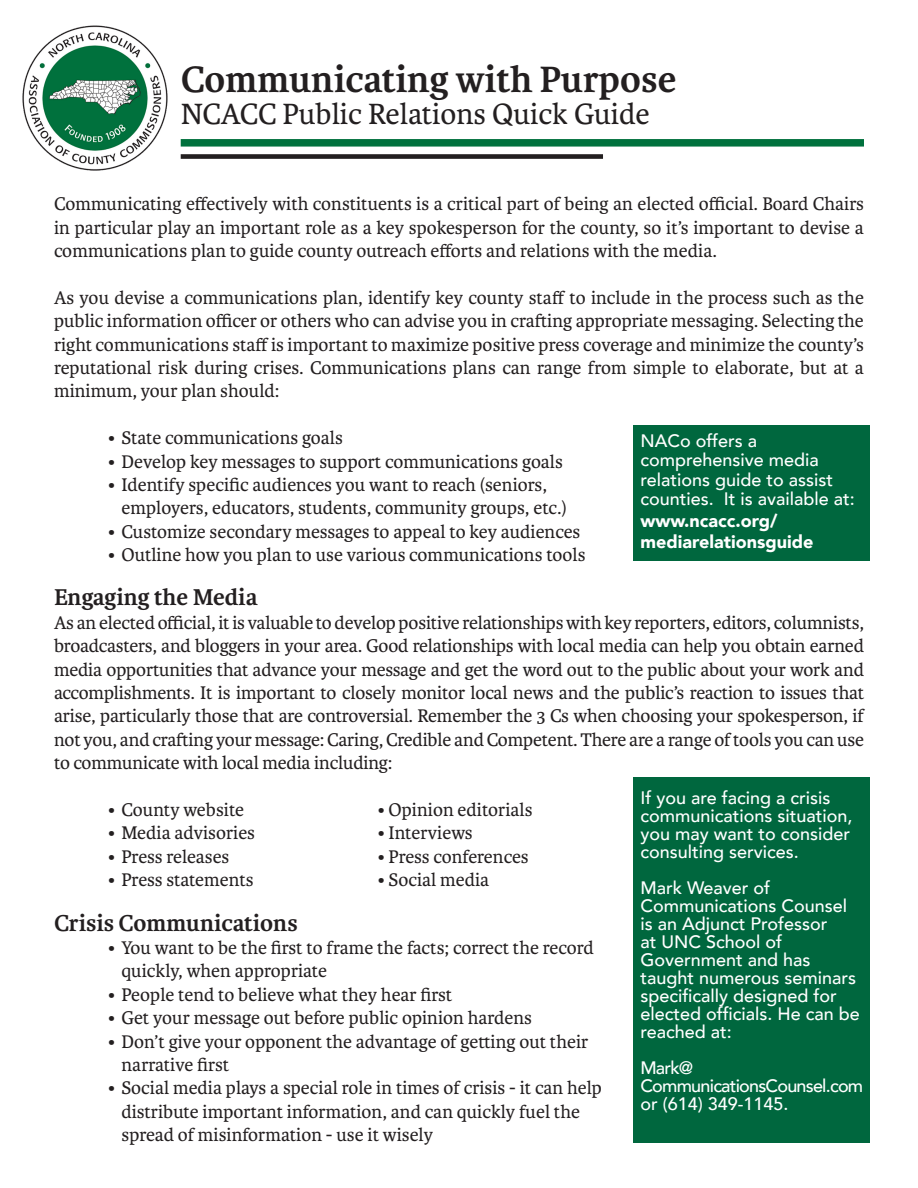
<style>
.page{position:relative;width:918px;height:1188px;background:#fff}
.page>*{position:absolute;margin:0;border:0;box-sizing:border-box;transform-origin:0 0}
.t1{font:700 39px "Karmina";color:#231f20}
.t2{font:31.2px "Karmina";color:#231f20}
.t3{font:700 24.3px "Karmina";color:#231f20}
.t4{font:19.5px/23.4px "Karmina";color:#231f20}
.t5{font:500 18px/18px "Avenir";color:#fff}
.t6{font:500 18px/18px "Avenir";letter-spacing:-.045em;color:#fff}
.t7{font:900 18px/21.6px "Avenir";color:#fff}
</style>
<div class="page">
<div style="left:181px;top:139px;width:683px;height:8px;background:#00713d"></div>
<div style="left:181px;top:154px;width:422px;height:5px;background:#231f20"></div>
<img style="left:22px;top:25px;width:146px;height:146px">
<div style="left:633px;top:426px;width:237px;height:135px;background:#00673e"></div>
<div style="left:633px;top:778px;width:237px;height:365px;background:#00673e"></div>
<p class="t1" style="left:181px;top:58px;width:497px">Communicating with Purpose</p>
<p class="t2" style="left:181px;top:96px;width:471px">NCACC Public Relations Quick Guide</p>
<p class="t4" style="left:54px;top:192px;width:812px;text-align:justify">Communicating effectively with constituents is a critical part of being an elected official. Board Chairs in particular play an important role as a key spokesperson for the county, so it’s important to devise a communications plan to guide county outreach efforts and relations with the media.</p>
<p class="t4" style="left:54px;top:286px;width:812px;text-align:justify">As you devise a communications plan, identify key county staff to include in the process such as the public information officer or others who can advise you in crafting appropriate messaging. Selecting the right communications staff is important to maximize positive press coverage and minimize the county’s reputational risk during crises. Communications plans can range from simple to elaborate, but at a minimum, your plan should:</p>
<p class="t4" style="left:108px;top:426px;width:236px">• State communications goals</p>
<p class="t4" style="left:108px;top:450px;width:456px">• Develop key messages to support communications goals</p>
<p class="t4" style="left:122px;top:473px;width:447px;text-indent:-14px">• Identify specific audiences you want to reach (seniors, employers, educators, students, community groups, etc.)</p>
<p class="t4" style="left:108px;top:520px;width:474px">• Customize secondary messages to appeal to key audiences</p>
<p class="t4" style="left:108px;top:543px;width:479px">• Outline how you plan to use various communications tools</p>
<p class="t3" style="left:54px;top:584px;width:205px">Engaging the Media</p>
<p class="t4" style="left:54px;top:611px;width:812px;text-align:justify">As an elected official, it is valuable to develop positive relationships with key reporters, editors, columnists, broadcasters, and bloggers in your area. Good relationships with local media can help you obtain earned media opportunities that advance your message and get the word out to the public about your work and accomplishments. It is important to closely monitor local news and the public’s reaction to issues that arise, particularly those that are controversial. Remember the 3 Cs when choosing your spokesperson, if not you, and crafting your message: Caring, Credible and Competent. There are a range of tools you can use to communicate with local media including:</p>
<p class="t4" style="left:108px;top:798px;width:138px">• County website</p>
<p class="t4" style="left:378px;top:798px;width:156px">• Opinion editorials</p>
<p class="t4" style="left:108px;top:822px;width:148px">• Media advisories</p>
<p class="t4" style="left:378px;top:822px;width:96px">• Interviews</p>
<p class="t4" style="left:108px;top:845px;width:123px">• Press releases</p>
<p class="t4" style="left:378px;top:845px;width:152px">• Press conferences</p>
<p class="t4" style="left:108px;top:869px;width:147px">• Press statements</p>
<p class="t4" style="left:378px;top:869px;width:113px">• Social media</p>
<p class="t3" style="left:54px;top:909px;width:245px">Crisis Communications</p>
<p class="t4" style="left:122px;top:936px;width:474px;text-indent:-14px">• You want to be the first to frame the facts; correct the record quickly, when appropriate</p>
<p class="t4" style="left:108px;top:983px;width:346px">• People tend to believe what they hear first</p>
<p class="t4" style="left:108px;top:1006px;width:426px">• Get your message out before public opinion hardens</p>
<p class="t4" style="left:122px;top:1030px;width:468px;text-indent:-14px">• Don’t give your opponent the advantage of getting out their narrative first</p>
<p class="t4" style="left:122px;top:1077px;width:482px;text-indent:-14px">• Social media plays a special role in times of crisis - it can help distribute important information, and can quickly fuel the spread of misinformation - use it wisely</p>
<p class="t5" style="left:640px;top:430px;width:216px;line-height:19.5px">NACo offers a comprehensive media relations guide to assist counties. It is available at:</p>
<p class="t7" style="left:640px;top:509px;width:175px">www.ncacc.org/ mediarelationsguide</p>
<p class="t5" style="left:640px;top:787px;width:214px">If you are facing a crisis communications situation, you may want to consider consulting services.</p>
<p class="t5" style="left:640px;top:877px;width:221px">Mark Weaver of<br>Communications Counsel is an Adjunct Professor<br>at UNC School of<br>Government and has taught numerous seminars specifically designed for elected officials. He can be reached at:</p>
<p class="t6" style="left:640px;top:1057px;width:224px">Mark@<br>CommunicationsCounsel.com or (614) 349-1145.</p>
</div>
